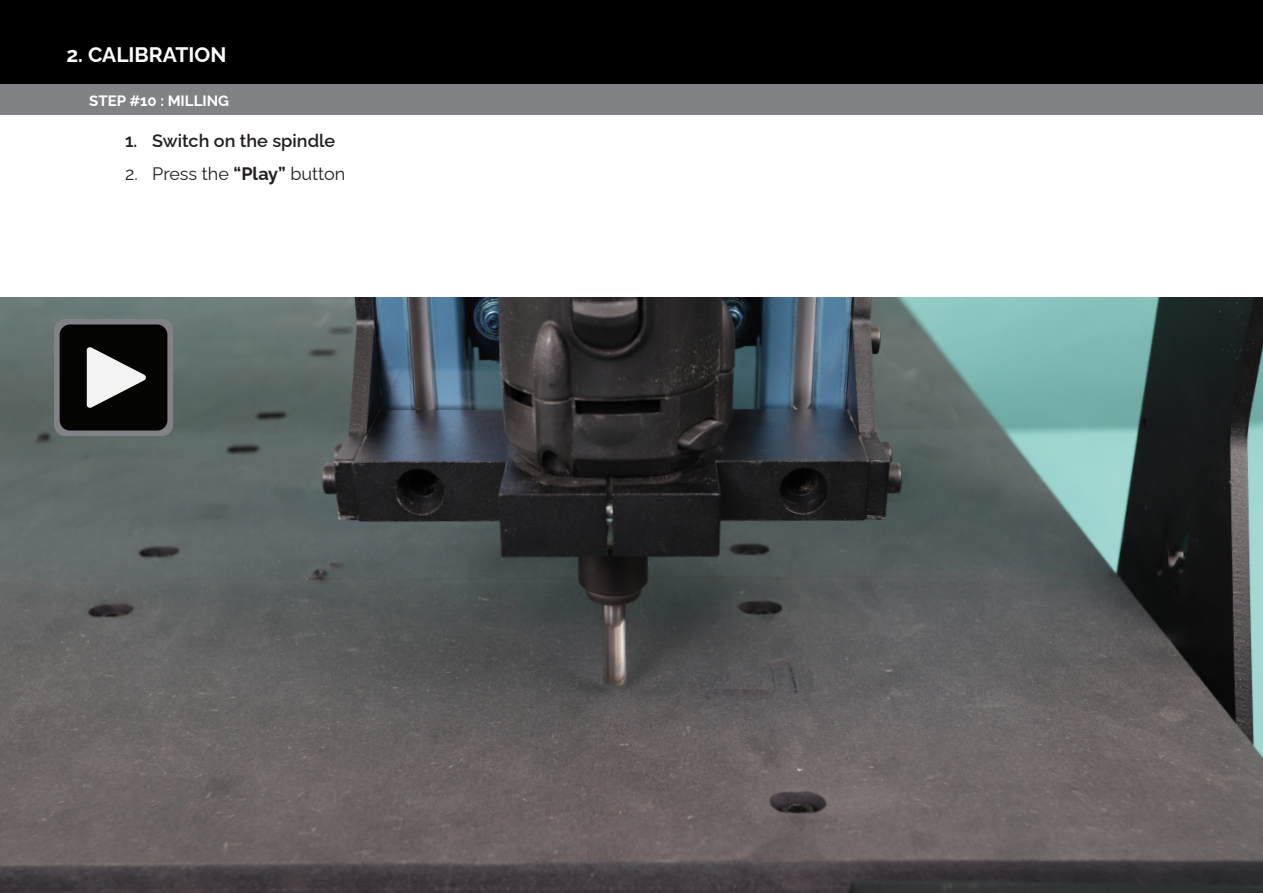
<style>
.page{position:relative;width:1263px;height:893px;background:#fff}
.page>*{position:absolute;margin:0;border:0;box-sizing:border-box;transform-origin:0 0}
.t1{font:700 21px "Raleway";color:#fff}
.t2{font:18px "Raleway";color:#231f20}
.t3{font:600 18px "Raleway";color:#231f20}
.t4{font:700 15px "Raleway";color:#fff}
.s1{font-weight:700}
</style>
<div class="page">
<div style="left:0;top:0;width:1263px;height:84px;background:#000001"></div>
<div style="left:0;top:84px;width:1263px;height:31px;background:#808285"></div>
<img style="left:0;top:298px;width:1263px;height:595px">
<div style="left:54px;top:319px;width:119px;height:117px;background:#808285;border-radius:11px"></div>
<div style="left:60px;top:324px;width:107px;height:107px;background:#040503;border-radius:10px"></div>
<svg style="left:87px;top:347px;width:59px;height:61px"></svg>
<p class="t1" style="left:66px;top:38px;width:162px">2. CALIBRATION</p>
<p class="t4" style="left:89px;top:88px;width:141px">STEP #10 : MILLING</p>
<p class="t3" style="left:125px;top:126px;width:212px">1. Switch on the spindle</p>
<p class="t2" style="left:125px;top:160px;width:222px">2. Press the <span class="s1">“Play”</span> button</p>
</div>
